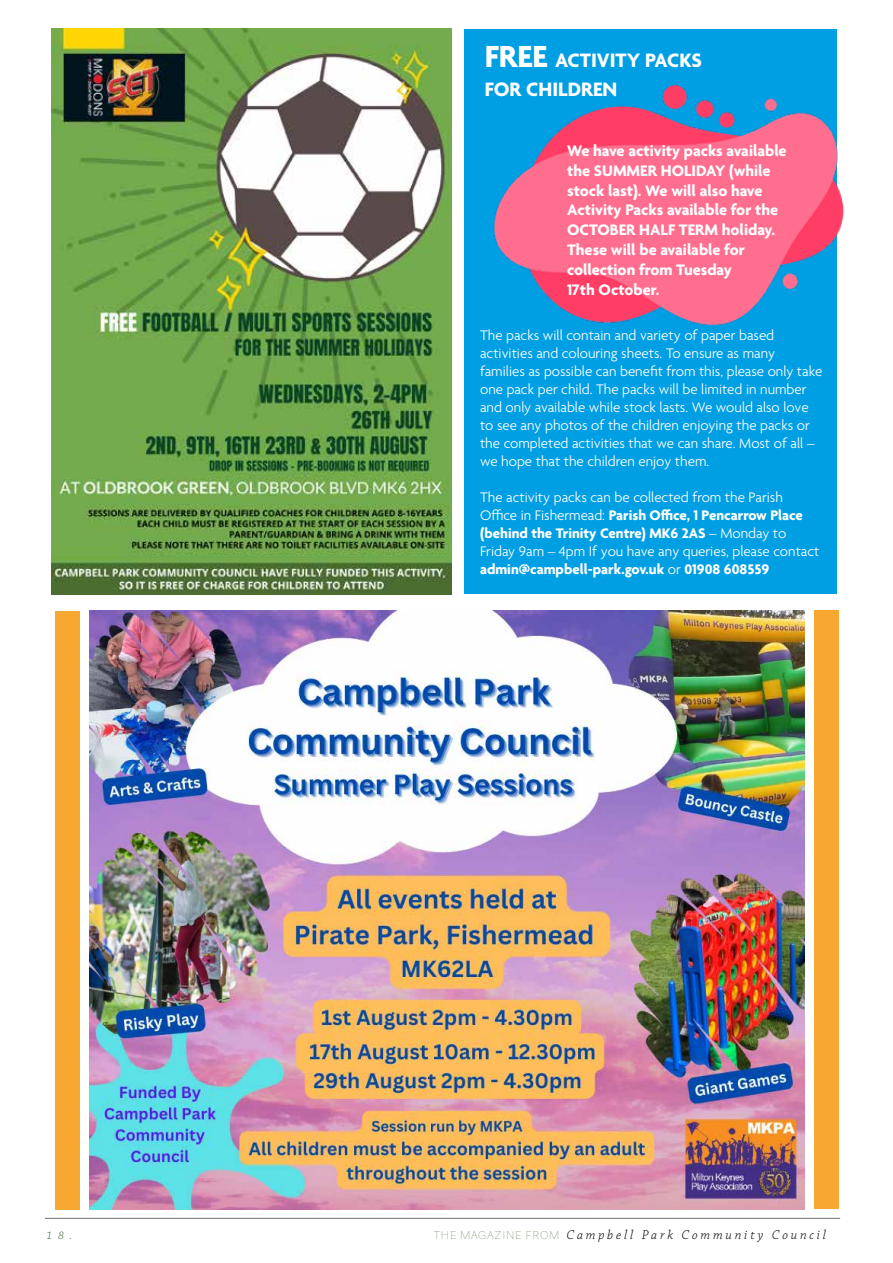
<style>
.page{position:relative;width:893px;height:1263px;background:#fff}
.page>*{position:absolute;margin:0;border:0;box-sizing:border-box;transform-origin:0 0}
.t1{font:700 21px "Agenda";color:#fff}
.t2{font:700 16.5px/19.8px "Agenda";color:#fff}
.t3{font:300 15px/18px "Agenda";color:#fff}
.t4{font:italic 300 13.5px "Chaparral Pro";letter-spacing:.21em;color:#000}
.t5{font:italic 300 11.55px "Chaparral Pro";color:#3a632c}
.s1{font-size:33px}
.s2{font-weight:700}
.s3{font-family:"Hiragino Sans W0";font-weight:400;font-style:normal;font-size:10.5px;color:#3a632c}
</style>
<div class="page">
<hr style="left:892px;top:0;width:1px;height:1263px;background:#ddf1fd">
<hr style="left:45px;top:1218px;width:795px;height:1px;background:#706f6f">
<img style="left:90px;top:611px;width:714px;height:598px">
<img style="left:51px;top:29px;width:400px;height:566px">
<div style="left:464px;top:29px;width:373px;height:565px;background:#009fe3"></div>
<div style="left:55px;top:611px;width:25px;height:598px;background:#f7a830"></div>
<div style="left:814px;top:611px;width:24px;height:598px;background:#f7a830"></div>
<img style="left:493px;top:60px;width:400px;height:305px">
<p class="t1" style="left:485px;top:49px;width:219px"><span class="s1">FREE</span> ACTIVITY PACKS</p>
<p class="t1" style="left:485px;top:78px;width:134px">FOR CHILDREN</p>
<p class="t2" style="left:567px;top:142px;width:221px">We have activity packs available the SUMMER HOLIDAY (while stock last). We will also have<br>Activity Packs available for the<br>OCTOBER HALF TERM holiday.<br>These will be available for collection from Tuesday</p>
<p class="t2" style="left:567px;top:280px;width:94px">17th October.</p>
<p class="t3" style="left:480px;top:327px;width:344px">The packs will contain and variety of paper based activities and colouring sheets. To ensure as many families as possible can benefit from this, please only take one pack per child. The packs will be limited in number and only available while stock lasts. We would also love to see any photos of the children enjoying the packs or the completed activities that we can share. Most of all – we hope that the children enjoy them.</p>
<p class="t3" style="left:480px;top:489px;width:341px">The activity packs can be collected from the Parish Office in Fishermead: <span class="s2">Parish Office, 1 Pencarrow Place (behind the Trinity Centre) MK6 2AS</span> – Monday to Friday 9am – 4pm If you have any queries, please contact <span class="s2">admin@campbell-park.gov.uk</span> or <span class="s2">01908 608559</span></p>
<p class="t5" style="left:47px;top:1229px;width:27px">18.</p>
<p class="t4" style="left:433px;top:1227px;width:394px"><span class="s3">THE MAGAZINE FROM</span> Campbell Park Community Council</p>
</div>
